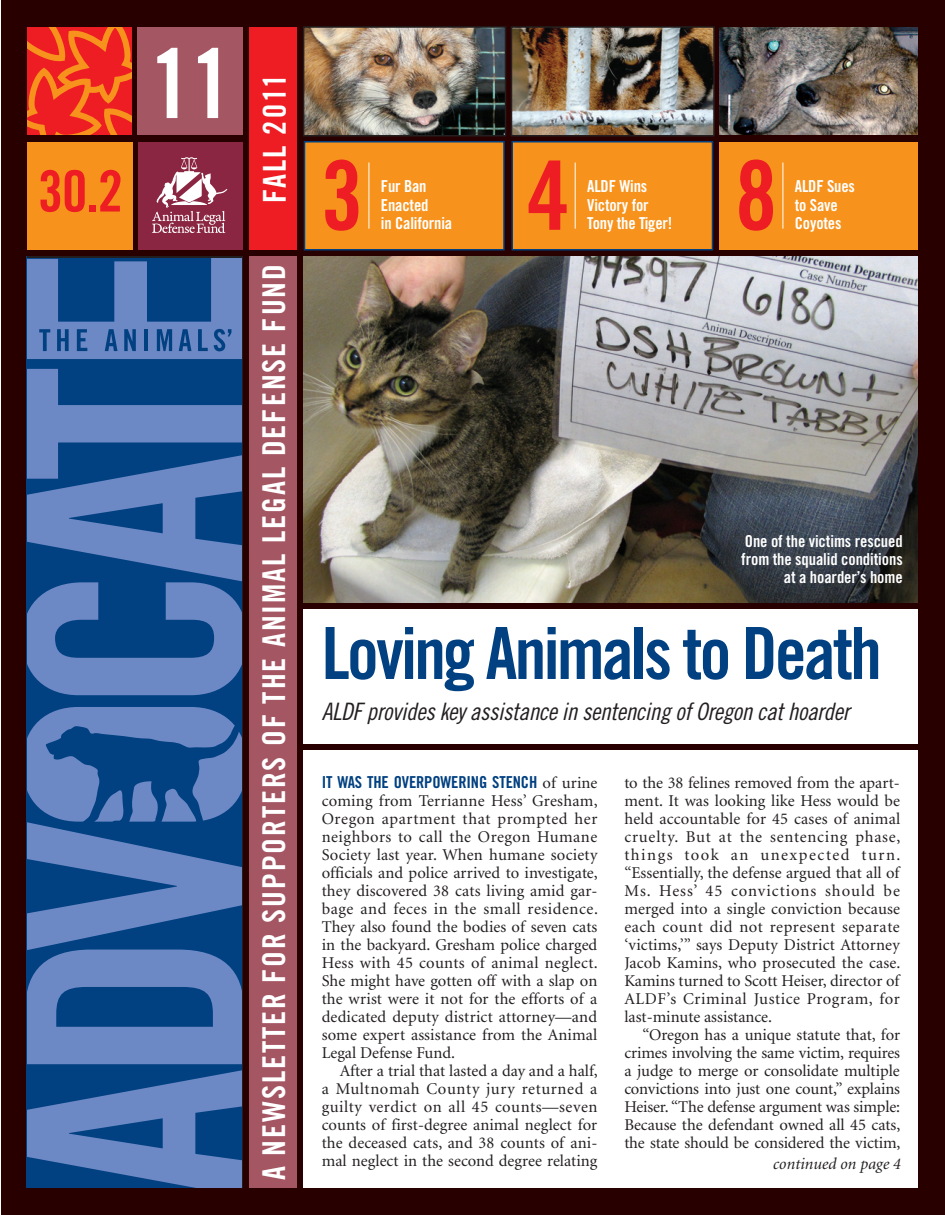
<style>
.page{position:relative;width:945px;height:1215px;background:#fff}
.page>*{position:absolute;margin:0;border:0;box-sizing:border-box;transform-origin:0 0}
.t1{font:96px "Trade Gothic LT Std Bd Cn 20";color:#ee1d23}
.t2{font:96px "Trade Gothic LT Std Bd Cn 20";color:#fff}
.t3{font:72px "Trade Gothic LT Std Bd Cn 20";letter-spacing:-.04em;color:#014081}
.t4{font:57px "Trade Gothic LT Std Bd Cn 20";color:#ee1d23}
.t5{font:31.5px "Trade Gothic LT Std Bd Cn 20";letter-spacing:.06em;color:#fff}
.t6{font:24px "Trade Gothic LT Std Cn 18 Obl";letter-spacing:-.015em;color:#231f20}
.t7{font:16.5px/18px "Minion";color:#231f20;text-align:justify}
.t8{font:16.5px/18.8px "Trade Gothic LT Std Bd Cn 20";letter-spacing:-.01em;color:#fff}
.t9{font:16.5px "Trade Gothic LT Std Bd Cn 20";letter-spacing:-.01em;color:#014081}
.t10{font:italic 16.5px "Minion";color:#231f20}
.s1{font-family:"Minion";color:#231f20}
</style>
<div class="page">
<div style="left:2px;top:0;width:943px;height:1215px;background:#290000"></div>
<div style="left:304px;top:750px;width:614px;height:438px;background:#fff"></div>
<div style="left:304px;top:609px;width:614px;height:135px;background:#fff"></div>
<div style="left:719px;top:142px;width:199px;height:108px;background:#f7931d"></div>
<div style="left:512px;top:141px;width:201px;height:109px;background:#f7931d;border:2px solid #014081"></div>
<div style="left:304px;top:141px;width:201px;height:109px;background:#f7931d;border:2px solid #014081"></div>
<div style="left:138px;top:27px;width:105px;height:108px;background:#a45663"></div>
<div style="left:27px;top:142px;width:105px;height:108px;background:#f7931d"></div>
<svg style="left:27px;top:27px;width:104px;height:108px"></svg>
<div style="left:250px;top:27px;width:47px;height:223px;background:#ee1d23"></div>
<div style="left:250px;top:256px;width:47px;height:932px;background:#a45663"></div>
<div style="left:139px;top:142px;width:104px;height:108px;background:#8b2642"></div>
<svg style="left:152px;top:157px;width:76px;height:76px"></svg>
<img style="left:720px;top:27px;width:198px;height:108px">
<img style="left:514px;top:29px;width:198px;height:104px">
<div style="left:511px;top:26px;width:204px;height:110px;border:2px solid #231f20"></div>
<img style="left:306px;top:29px;width:197px;height:104px">
<div style="left:303px;top:26px;width:203px;height:110px;border:2px solid #231f20"></div>
<div style="left:27px;top:257px;width:216px;height:931px;background:#014081"></div>
<svg style="left:27px;top:1070px;width:216px;height:118px"></svg>
<svg style="left:27px;top:369px;width:216px;height:326px"></svg>
<svg style="left:27px;top:707px;width:216px;height:357px"></svg>
<svg style="left:27px;top:258px;width:216px;height:101px"></svg>
<hr style="left:27px;top:256px;width:216px;height:2px;background:#231f20">
<hr style="left:243px;top:256px;width:1px;height:932px;background:#231f20">
<img style="left:304px;top:256px;width:614px;height:347px">
<hr style="left:575px;top:163px;width:1px;height:66px;background:#fff">
<hr style="left:369px;top:163px;width:1px;height:66px;background:#fff">
<hr style="left:783px;top:163px;width:1px;height:66px;background:#fff">
<h3 class="t4" style="left:38px;top:157px;width:87px">30.2</h3>
<h1 class="t2" style="left:150px;top:26px;width:85px">11</h1>
<h3 class="t5" style="left:255px;top:203px;width:131px;rotate:-90deg">FALL 2011</h3>
<h3 class="t5" style="left:255px;top:1180px;width:918px;rotate:-90deg">A NEWSLETTER FOR SUPPORTERS OF THE ANIMAL LEGAL DEFENSE FUND</h3>
<h1 class="t1" style="left:321px;top:137px;width:44px">3</h1>
<h1 class="t1" style="left:527px;top:137px;width:44px">4</h1>
<p class="t8" style="left:381px;top:176px;width:73px">Fur Ban<br>Enacted<br>in California</p>
<p class="t8" style="left:587px;top:176px;width:87px">ALDF Wins<br>Victory for<br>Tony the Tiger!</p>
<h1 class="t1" style="left:735px;top:137px;width:44px">8</h1>
<p class="t8" style="left:795px;top:176px;width:62px">ALDF Sues to Save<br>Coyotes</p>
<p class="t8" style="left:741px;top:532px;width:163px;line-height:18px;text-align:right">One of the victims rescued from the squalid conditions at a hoarder’s home</p>
<h2 class="t3" style="left:322px;top:610px;width:562px">Loving Animals to Death</h2>
<h3 class="t6" style="left:322px;top:697px;width:529px">ALDF provides key assistance in sentencing of Oregon cat hoarder</h3>
<p class="t9" style="left:322px;top:772px;width:277px">It was the overpowering stench <span class="s1">of urine</span></p>
<p class="t7" style="left:322px;top:792px;width:278px">coming from Terrianne Hess’ Gresham, Oregon apartment that prompted her neighbors to call the Oregon Humane Society last year. When humane society officials and police arrived to investigate, they discovered 38 cats living amid gar&shy;bage and feces in the small residence.<br>They also found the bodies of seven cats in the backyard. Gresham police charged Hess with 45 counts of animal neglect.<br>She might have gotten off with a slap on the wrist were it not for the efforts of a dedicated deputy district attorney—and some expert assistance from the Animal Legal Defense Fund.</p>
<p class="t7" style="left:322px;top:1062px;width:278px;text-indent:18px">After a trial that lasted a day and a half, a Multnomah County jury returned a guilty verdict on all 45 counts—seven counts of first-degree animal neglect for the deceased cats, and 38 counts of ani&shy;mal neglect in the second degree relating</p>
<p class="t7" style="left:624px;top:774px;width:278px">to the 38 felines removed from the apart&shy;ment. It was looking like Hess would be held accountable for 45 cases of animal cruelty. But at the sentencing phase, things took an unexpected turn. “Essentially, the defense argued that all of Ms. Hess’ 45 convictions should be merged into a single conviction because each count did not represent separate ‘victims,’” says Deputy District Attorney Jacob Kamins, who prosecuted the case.<br>Kamins turned to Scott Heiser, director of ALDF’s Criminal Justice Program, for last-minute assistance.</p>
<p class="t7" style="left:624px;top:1026px;width:278px;text-indent:18px">“Oregon has a unique statute that, for crimes involving the same victim, requires a judge to merge or consolidate multiple convictions into just one count,” explains Heiser. “The defense argument was simple:<br>Because the defendant owned all 45 cats, the state should be considered the victim,</p>
<p class="t10" style="left:773px;top:1156px;width:129px">continued on page 4</p>
</div>
